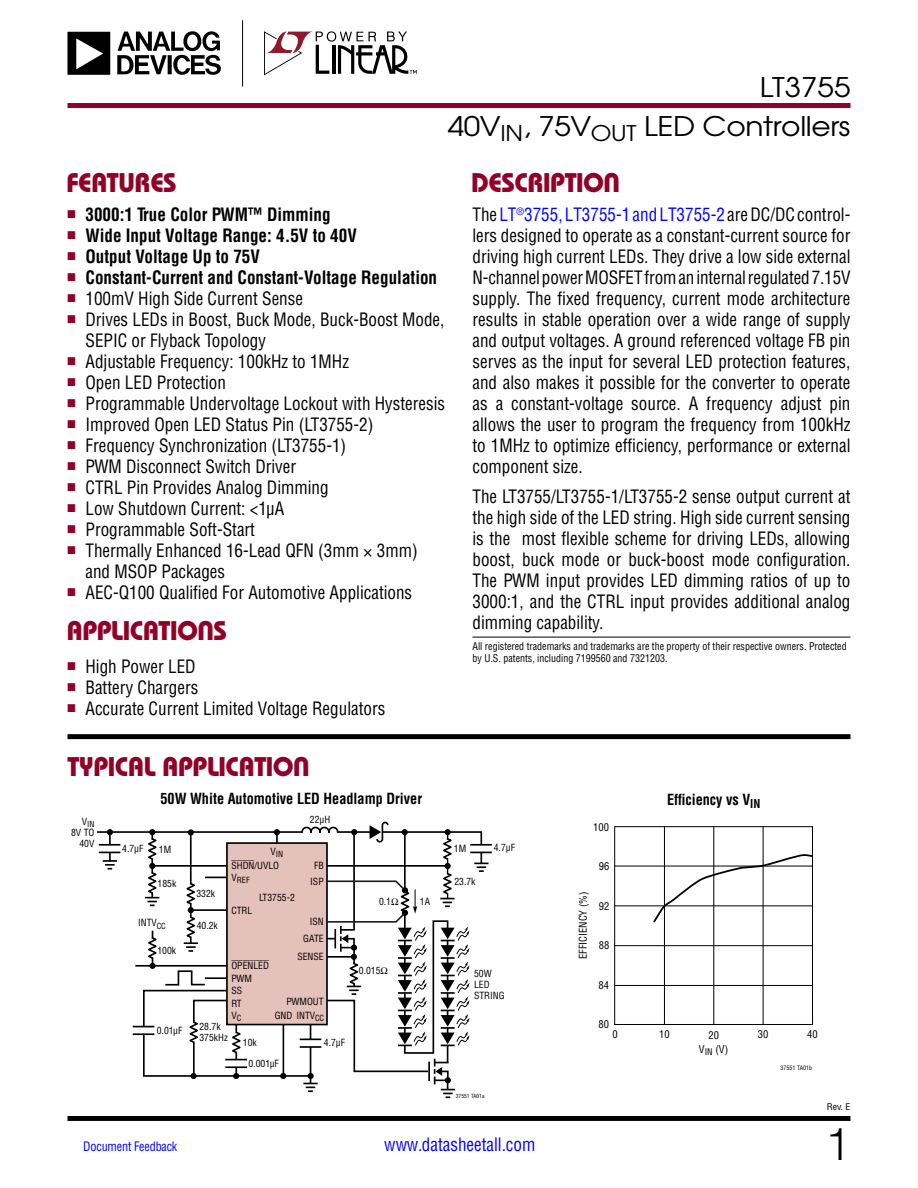
<style>
.page{position:relative;width:918px;height:1188px;background:#fff}
.page>*{position:absolute;margin:0;border:0;box-sizing:border-box;transform-origin:0 0}
.t1{font:300 45px "Helvetica";color:#000}
.t2{font:27px "Linear Bauhaus";letter-spacing:-.02em;color:#910028}
.t3{font:27px "Avant Garde";letter-spacing:-.015em;color:#000;scale:1.1 1}
.t4{font:18px/21px "Linear Helv Cond";color:#000;text-align:justify;scale:.95 1}
.t5{font:700 18px "Linear Helv Cond";color:#000;scale:.95 1}
.t6{font:18px "Linear Helv Cond";color:#00f;scale:.95 1}
.t7{font:700 15px "Linear Helv Cond";color:#000;scale:.95 1}
.t8{font:12.75px "Linear Helv Cond";letter-spacing:-.01em;color:#00f;scale:.95 1}
.t9{font:10.5px/12px "Linear Helv Cond";color:#000;scale:.95 1}
.t10{font:10.5px "Linear Helv Cond";color:#000}
.t11{font:9.6px/11.1px "Linear Helv Cond";color:#000}
.t12{font:9.6px "Linear Helv Cond Ovr";color:#000}
.t13{font:9px "Linear Helv Cond";color:#000;scale:1.1 1}
.t14{font:8.25px "Linear Helv Cond";color:#000}
.t15{font:6px "Linear Helv Cond";color:#000}
.t16{font:5.55px "Linear Helv Cond";color:#000}
.s1{color:#00f}
.s2{font-family:"Linear Helv Cond Ovr"}
</style>
<div class="page">
<div style="left:68px;top:1116px;width:782px;height:5px;background:#000"></div>
<div style="left:68px;top:103px;width:782px;height:5px;background:#900028"></div>
<hr style="left:242px;top:20px;width:1px;height:66px;background:#000">
<svg style="left:264px;top:31px;width:153px;height:44px"></svg>
<svg style="left:68px;top:31px;width:153px;height:44px"></svg>
<div style="left:68px;top:734px;width:782px;height:5px;background:#000"></div>
<hr style="left:472px;top:637px;width:378px;height:1px;background:#000">
<svg style="left:97px;top:821px;width:395px;height:277px"></svg>
<div style="left:614px;top:826px;width:199px;height:199px;border:1px solid #000"></div>
<hr style="left:763px;top:827px;width:1px;height:197px;background:#000">
<hr style="left:714px;top:827px;width:1px;height:197px;background:#000">
<hr style="left:664px;top:827px;width:1px;height:197px;background:#000">
<hr style="left:614px;top:866px;width:198px;height:1px;background:#000">
<hr style="left:614px;top:906px;width:198px;height:1px;background:#000">
<hr style="left:614px;top:945px;width:198px;height:1px;background:#000">
<hr style="left:614px;top:985px;width:198px;height:1px;background:#000">
<svg style="left:651px;top:853px;width:162px;height:72px"></svg>
<h2 class="t3" style="left:760px;top:70px;width:84px">LT3755</h2>
<h2 class="t2" style="left:67px;top:165px;width:112px">FEATURES</h2>
<h2 class="t3" style="left:448px;top:109px;width:368px">40V<sub>IN</sub>, 75V<sub>OUT</sub> LED Controllers</h2>
<h2 class="t2" style="left:471px;top:165px;width:151px">DESCRIPTION</h2>
<p class="t5" style="left:68px;top:203px;width:279px"><sup>■</sup> 3000:1 True Color PWM™ Dimming</p>
<p class="t5" style="left:68px;top:224px;width:306px"><sup>■</sup> Wide Input Voltage Range: 4.5V to 40V</p>
<p class="t5" style="left:68px;top:245px;width:204px"><sup>■</sup> Output Voltage Up to 75V</p>
<p class="t5" style="left:68px;top:266px;width:391px"><sup>■</sup> Constant-Current and Constant-Voltage Regulation</p>
<p class="t4" style="left:68px;top:288px;width:249px"><sup>■</sup> 100mV High Side Current Sense</p>
<p class="t4" style="left:85px;top:309px;width:379px;text-indent:-18px"><sup>■</sup> Drives LEDs in Boost, Buck Mode, Buck-Boost Mode,<br>SEPIC or Flyback Topology</p>
<p class="t4" style="left:68px;top:351px;width:298px"><sup>■</sup> Adjustable Frequency: 100kHz to 1MHz</p>
<p class="t4" style="left:68px;top:372px;width:168px"><sup>■</sup> Open LED Protection</p>
<p class="t4" style="left:68px;top:393px;width:399px"><sup>■</sup> Programmable Undervoltage Lockout with Hysteresis</p>
<p class="t4" style="left:68px;top:414px;width:324px"><sup>■</sup> Improved Open LED Status Pin (LT3755-2)</p>
<p class="t4" style="left:68px;top:435px;width:295px"><sup>■</sup> Frequency Synchronization (LT3755-1)</p>
<p class="t4" style="left:68px;top:456px;width:242px"><sup>■</sup> PWM Disconnect Switch Driver</p>
<p class="t4" style="left:68px;top:477px;width:276px"><sup>■</sup> CTRL Pin Provides Analog Dimming</p>
<p class="t4" style="left:68px;top:498px;width:230px"><sup>■</sup> Low Shutdown Current: &lt;1µA</p>
<p class="t4" style="left:68px;top:519px;width:199px"><sup>■</sup> Programmable Soft-Start</p>
<p class="t4" style="left:86px;top:540px;width:351px;text-indent:-18px"><sup>■</sup> Thermally Enhanced 16-Lead QFN (3mm 3mm) and MSOP Packages</p>
<p class="t4" style="left:68px;top:582px;width:364px"><sup>■</sup> AEC-Q100 Qualified For Automotive Applications</p>
<h2 class="t2" style="left:66px;top:614px;width:162px">APPLICATIONS</h2>
<p class="t4" style="left:68px;top:655px;width:136px"><sup>■</sup> High Power LED</p>
<p class="t4" style="left:68px;top:676px;width:139px"><sup>■</sup> Battery Chargers</p>
<p class="t4" style="left:68px;top:697px;width:336px"><sup>■</sup> Accurate Current Limited Voltage Regulators</p>
<p class="t4" style="left:472px;top:204px;width:400px">The <span class="s1">LT</span><sup>®</sup><span class="s1">3755, LT3755-1 and LT3755-2</span> are DC/DC control&shy;lers designed to operate as a constant-current source for driving high current LEDs. They drive a low side external N-channel power MOSFET from an internal regulated 7.15V supply. The fixed frequency, current mode architecture results in stable operation over a wide range of supply and output voltages. A ground referenced voltage FB pin serves as the input for several LED protection features, and also makes it possible for the converter to operate as a constant-voltage source. A frequency adjust pin allows the user to program the frequency from 100kHz to 1MHz to optimize efficiency, performance or external component size.</p>
<p class="t4" style="left:472px;top:486px;width:399px">The LT3755/LT3755-1/LT3755-2 sense output current at the high side of the LED string. High side current sensing is the most flexible scheme for driving LEDs, allowing boost, buck mode or buck-boost mode configuration.<br>The PWM input provides LED dimming ratios of up to 3000:1, and the CTRL input provides additional analog dimming capability.</p>
<p class="t9" style="left:472px;top:640px;width:395px">All registered trademarks and trademarks are the property of their respective owners. Protected by U.S. patents, including 7199560 and 7321203.</p>
<h2 class="t2" style="left:68px;top:750px;width:244px">TYPICAL APPLICATION</h2>
<p class="t14" style="left:82px;top:819px;width:14px"><sup>V</sup>IN</p>
<p class="t11" style="left:71px;top:827px;width:25px;text-align:right">8V TO<br>40V</p>
<p class="t7" style="left:160px;top:789px;width:277px">50W White Automotive LED Headlamp Driver</p>
<p class="t11" style="left:122px;top:843px;width:23px">4.7µF</p>
<p class="t11" style="left:159px;top:844px;width:14px">1M</p>
<p class="t11" style="left:158px;top:878px;width:20px">185k</p>
<p class="t11" style="left:138px;top:917px;width:29px">INTV<sub>CC</sub></p>
<p class="t11" style="left:157px;top:944px;width:20px">100k</p>
<p class="t11" style="left:157px;top:1025px;width:27px">0.01µF</p>
<p class="t11" style="left:196px;top:888px;width:20px">332k</p>
<p class="t11" style="left:197px;top:920px;width:23px">40.2k</p>
<p class="t11" style="left:310px;top:814px;width:22px">22µH</p>
<p class="t14" style="left:271px;top:849px;width:14px"><sup>V</sup>IN</p>
<p class="t11" style="left:259px;top:892px;width:37px">LT3755-2</p>
<p class="t11" style="left:231px;top:860px;width:49px"><span class="s2">SHDN</span>/UVLO</p>
<p class="t11" style="left:314px;top:860px;width:11px">FB</p>
<p class="t14" style="left:231px;top:875px;width:20px"><sup>V</sup>REF</p>
<p class="t11" style="left:310px;top:876px;width:15px">ISP</p>
<p class="t11" style="left:231px;top:905px;width:22px">CTRL</p>
<p class="t12" style="left:231px;top:960px;width:39px">OPENLED</p>
<p class="t11" style="left:231px;top:972px;width:22px;line-height:12.5px">PWM<br>SS<br>RT</p>
<p class="t11" style="left:303px;top:913px;width:22px;line-height:17px;text-align:right">ISN<br>GATE</p>
<p class="t11" style="left:297px;top:951px;width:28px">SENSE</p>
<p class="t11" style="left:287px;top:996px;width:39px">PWMOUT</p>
<p class="t11" style="left:232px;top:1009px;width:11px">V<sub>C</sub></p>
<p class="t11" style="left:275px;top:1009px;width:51px">GND INTV<sub>CC</sub></p>
<p class="t11" style="left:199px;top:1021px;width:30px">28.7k<br>375kHz</p>
<p class="t11" style="left:243px;top:1037px;width:15px">10k</p>
<p class="t11" style="left:248px;top:1058px;width:32px">0.001µF</p>
<p class="t11" style="left:324px;top:1037px;width:23px">4.7µF</p>
<p class="t11" style="left:379px;top:896px;width:21px">0.1Ω</p>
<p class="t11" style="left:359px;top:965px;width:31px">0.015Ω</p>
<p class="t11" style="left:420px;top:896px;width:12px">1A</p>
<p class="t11" style="left:454px;top:842px;width:14px">1M</p>
<p class="t11" style="left:454px;top:876px;width:23px">23.7k</p>
<p class="t11" style="left:494px;top:842px;width:23px">4.7µF</p>
<p class="t11" style="left:474px;top:968px;width:32px">50W<br>LED<br>STRING</p>
<p class="t16" style="left:456px;top:1093px;width:30px">37551 TA01a</p>
<p class="t10" style="left:593px;top:820px;width:17px">100</p>
<p class="t10" style="left:576px;top:959px;width:69px;rotate:-90deg">EFFICIENCY (%)</p>
<p class="t10" style="left:599px;top:860px;width:12px">96</p>
<p class="t10" style="left:599px;top:899px;width:12px">92</p>
<p class="t10" style="left:599px;top:939px;width:12px">88</p>
<p class="t10" style="left:598px;top:979px;width:12px">84</p>
<p class="t7" style="left:667px;top:790px;width:100px">Efficiency vs V<sub>IN</sub></p>
<p class="t10" style="left:598px;top:1018px;width:12px">80</p>
<p class="t10" style="left:612px;top:1028px;width:7px">0</p>
<p class="t10" style="left:659px;top:1028px;width:12px">10</p>
<p class="t10" style="left:709px;top:1028px;width:12px">20</p>
<p class="t10" style="left:758px;top:1028px;width:12px">30</p>
<p class="t10" style="left:807px;top:1028px;width:12px">40</p>
<p class="t15" style="left:781px;top:1064px;width:33px">37551 TA01b</p>
<p class="t10" style="left:699px;top:1042px;width:31px">V<sub>IN</sub> (V)</p>
<p class="t13" style="left:827px;top:1102px;width:23px">Rev. E</p>
<p class="t8" style="left:83px;top:1139px;width:101px">Document Feedback</p>
<p class="t6" style="left:384px;top:1133px;width:161px">www.datasheetall.com</p>
<h1 class="t1" style="left:825px;top:1116px;width:27px">1</h1>
</div>
